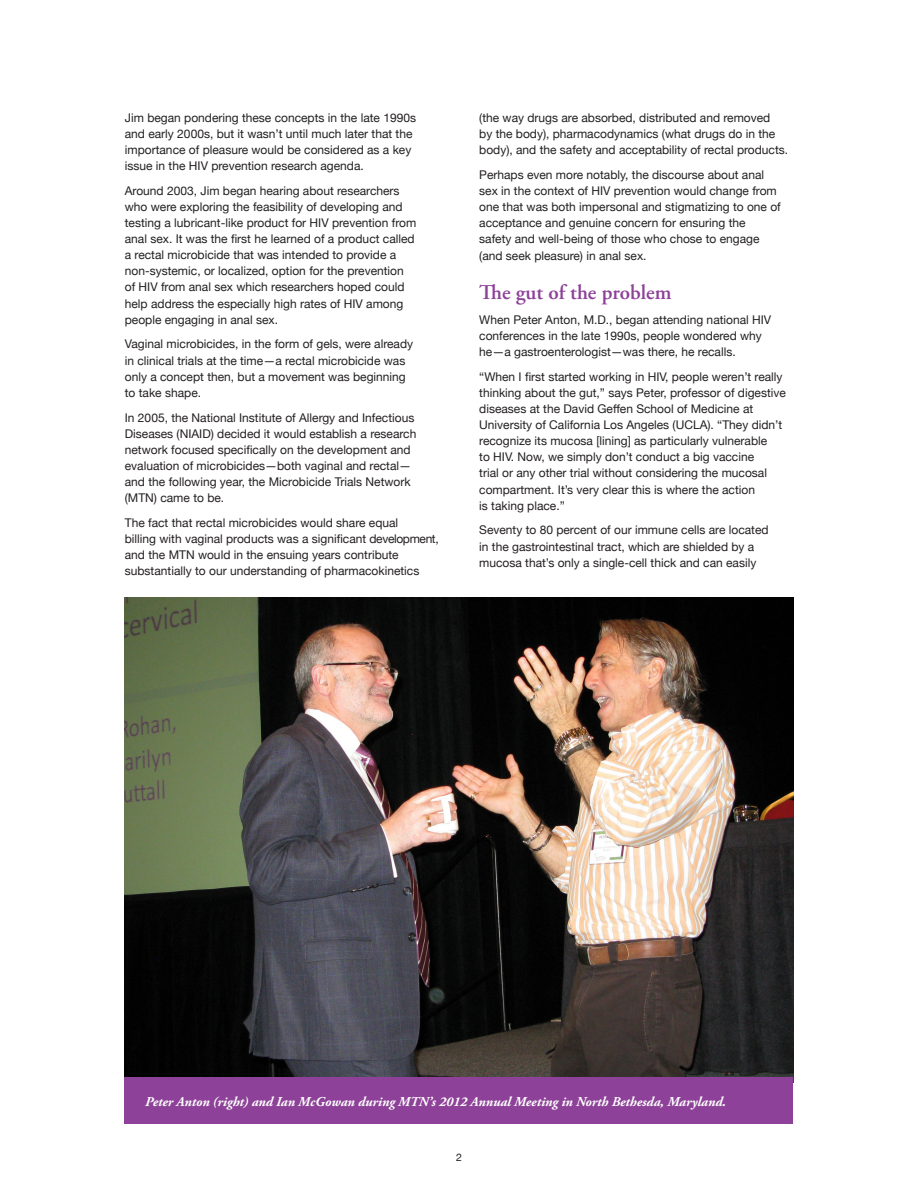
<style>
.page{position:relative;width:918px;height:1188px;background:#fff}
.page>*{position:absolute;margin:0;border:0;box-sizing:border-box;transform-origin:0 0}
.t1{font:600 21px "Adobe Garamond Pro";color:#8d4198}
.t2{font:italic 700 13.5px "Adobe Garamond Pro";color:#fff}
.BodyCopy{font:12px/16.2px "Helvetica Neue";color:#231f20}
.t3{font:10.5px "Helvetica Neue";color:#231f20}
</style>
<div class="page">
<img style="left:125px;top:597px;width:668px;height:481px">
<div style="left:125px;top:1078px;width:668px;height:46px;background:#8d4198"></div>
<p class="BodyCopy" style="left:125px;top:110px;width:293px">Jim began pondering these concepts in the late 1990s and early 2000s, but it wasn’t until much later that the importance of pleasure would be considered as a key issue in the HIV prevention research agenda.</p>
<p class="BodyCopy" style="left:125px;top:183px;width:293px">Around 2003, Jim began hearing about researchers who were exploring the feasibility of developing and testing a lubricant-like product for HIV prevention from anal sex. It was the first he learned of a product called a rectal microbicide that was intended to provide a non-systemic, or localized, option for the prevention of HIV from anal sex which researchers hoped could help address the especially high rates of HIV among people engaging in anal sex.</p>
<p class="BodyCopy" style="left:125px;top:337px;width:290px">Vaginal microbicides, in the form of gels, were already in clinical trials at the time—a rectal microbicide was only a concept then, but a movement was beginning to take shape.</p>
<p class="BodyCopy" style="left:125px;top:410px;width:293px">In 2005, the National Institute of Allergy and Infectious Diseases (NIAID) decided it would establish a research network focused specifically on the development and evaluation of microbicides—both vaginal and rectal— and the following year, the Microbicide Trials Network (MTN) came to be.</p>
<p class="BodyCopy" style="left:125px;top:515px;width:315px">The fact that rectal microbicides would share equal<br>billing with vaginal products was a significant development, and the MTN would in the ensuing years contribute substantially to our understanding of pharmacokinetics</p>
<p class="BodyCopy" style="left:479px;top:110px;width:310px">(the way drugs are absorbed, distributed and removed<br>by the body), pharmacodynamics (what drugs do in the body), and the safety and acceptability of rectal products.</p>
<p class="BodyCopy" style="left:479px;top:167px;width:303px">Perhaps even more notably, the discourse about anal sex in the context of HIV prevention would change from one that was both impersonal and stigmatizing to one of acceptance and genuine concern for ensuring the safety and well-being of those who chose to engage (and seek pleasure) in anal sex.</p>
<p class="t1" style="left:479px;top:280px;width:194px">The gut of the problem</p>
<p class="BodyCopy" style="left:479px;top:312px;width:294px">When Peter Anton, M.D., began attending national HIV conferences in the late 1990s, people wondered why he—a gastroenterologist—was there, he recalls.</p>
<p class="BodyCopy" style="left:479px;top:369px;width:308px">“When I first started working in HIV, people weren’t really thinking about the gut,” says Peter, professor of digestive diseases at the David Geffen School of Medicine at University of California Los Angeles (UCLA). “They didn’t recognize its mucosa [lining] as particularly vulnerable<br>to HIV. Now, we simply don’t conduct a big vaccine<br>trial or any other trial without considering the mucosal compartment. It’s very clear this is where the action<br>is taking place.”</p>
<p class="BodyCopy" style="left:479px;top:523px;width:291px">Seventy to 80 percent of our immune cells are located in the gastrointestinal tract, which are shielded by a mucosa that’s only a single-cell thick and can easily</p>
<p class="t2" style="left:145px;top:1094px;width:582px">Peter Anton (right) and Ian McGowan during MTN’s 2012 Annual Meeting in North Bethesda, Maryland.</p>
<p class="t3" style="left:456px;top:1149px;width:7px">2</p>
</div>
